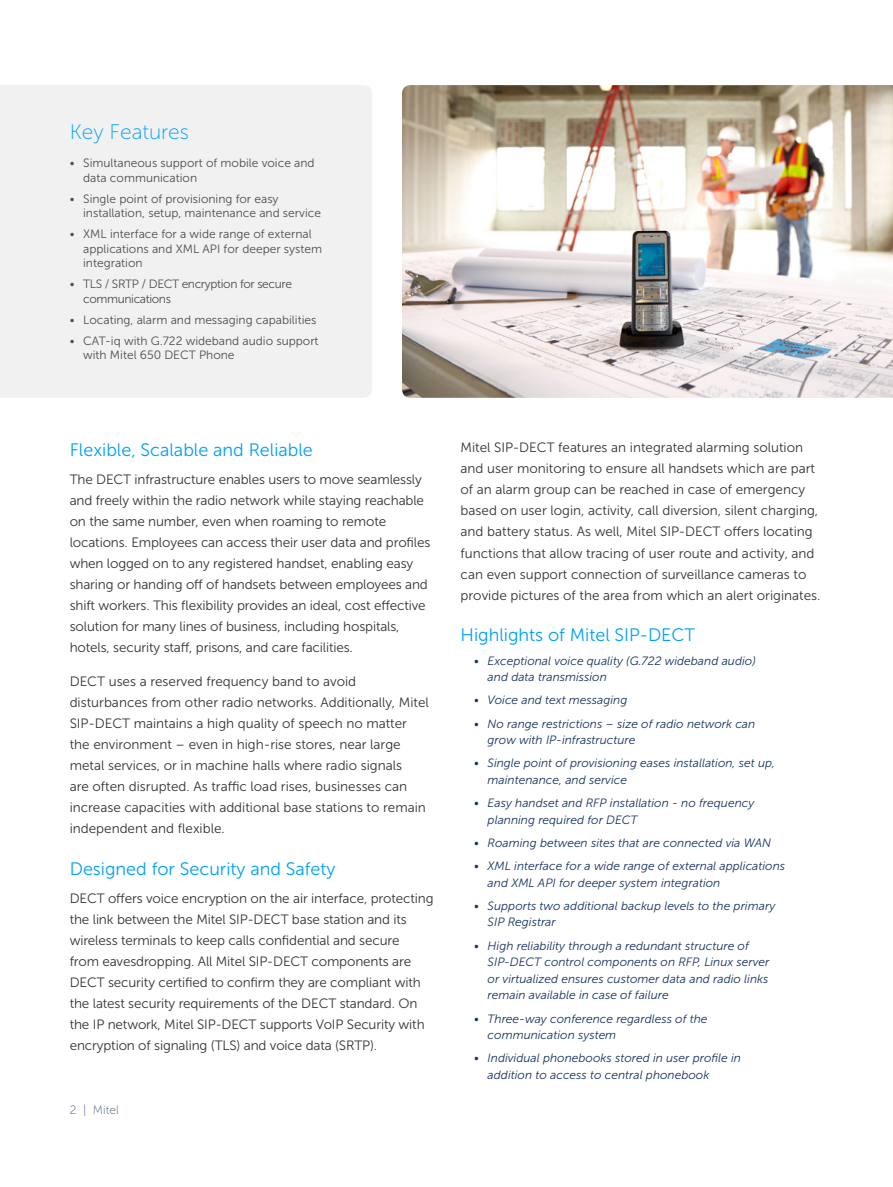
<style>
.page{position:relative;width:893px;height:1187px;background:#fff}
.page>*{position:absolute;margin:0;border:0;box-sizing:border-box;transform-origin:0 0}
.t1{font:21px "Museo Sans 100";color:#00a1f4}
.t2{font:18px "Museo Sans 300";color:#00a1f4}
.t3{font:13.5px/21px "Museo Sans 300";letter-spacing:-.01em;color:#333}
.t4{font:italic 12px/16.5px "Museo Sans 300";color:#15325f}
.t5{font:12px/14.4px "Museo Sans 300";color:#4d4d4d}
.t6{font:12px/14.4px "Museo Sans 300";letter-spacing:-.03em;color:#4d4d4d}
.t7{font:12px "Museo Sans 100";color:#445b7f}
</style>
<div class="page">
<div style="left:0;top:85px;width:372px;height:313px;background:#f1f1f2"></div>
<img style="left:402px;top:85px;width:491px;height:313px">
<h1 class="t1" style="left:70px;top:121px;width:121px">Key Features</h1>
<p class="t5" style="left:83px;top:156px;width:233px;text-indent:-14px">• Simultaneous support of mobile voice and data communication</p>
<p class="t5" style="left:83px;top:191px;width:239px;text-indent:-14px">• Single point of provisioning for easy installation, setup, maintenance and service</p>
<p class="t5" style="left:83px;top:227px;width:240px;text-indent:-14px">• XML interface for a wide range of external applications and XML API for deeper system integration</p>
<p class="t6" style="left:83px;top:277px;width:210px;text-indent:-14px">• TLS / SRTP / DECT encryption for secure communications</p>
<p class="t5" style="left:70px;top:312px;width:248px">• Locating, alarm and messaging capabilities</p>
<p class="t5" style="left:83px;top:334px;width:237px;text-indent:-14px">• CAT-iq with G.722 wideband audio support with Mitel 650 DECT Phone</p>
<h2 class="t2" style="left:70px;top:440px;width:245px">Flexible, Scalable and Reliable</h2>
<p class="t3" style="left:70px;top:468px;width:362px">The DECT infrastructure enables users to move seamlessly and freely within the radio network while staying reachable on the same number, even when roaming to remote locations. Employees can access their user data and profiles when logged on to any registered handset, enabling easy sharing or handing off of handsets between employees and shift workers. This flexibility provides an ideal, cost effective solution for many lines of business, including hospitals, hotels, security staff, prisons, and care facilities.</p>
<p class="t3" style="left:70px;top:671px;width:361px">DECT uses a reserved frequency band to avoid disturbances from other radio networks. Additionally, Mitel SIP-DECT maintains a high quality of speech no matter the environment – even in high-rise stores, near large metal services, or in machine halls where radio signals<br>are often disrupted. As traffic load rises, businesses can increase capacities with additional base stations to remain independent and flexible.</p>
<h2 class="t2" style="left:70px;top:859px;width:267px">Designed for Security and Safety</h2>
<p class="t3" style="left:70px;top:887px;width:365px">DECT offers voice encryption on the air interface, protecting the link between the Mitel SIP-DECT base station and its wireless terminals to keep calls confidential and secure<br>from eavesdropping. All Mitel SIP-DECT components are DECT security certified to confirm they are compliant with the latest security requirements of the DECT standard. On the IP network, Mitel SIP-DECT supports VoIP Security with encryption of signaling (TLS) and voice data (SRTP).</p>
<p class="t7" style="left:70px;top:1103px;width:51px">2 | Mitel</p>
<p class="t3" style="left:461px;top:437px;width:361px">Mitel SIP-DECT features an integrated alarming solution and user monitoring to ensure all handsets which are part of an alarm group can be reached in case of emergency based on user login, activity, call diversion, silent charging, and battery status. As well, Mitel SIP-DECT offers locating functions that allow tracing of user route and activity, and can even support connection of surveillance cameras to provide pictures of the area from which an alert originates.</p>
<h2 class="t2" style="left:461px;top:625px;width:236px">Highlights of Mitel SIP-DECT</h2>
<p class="t4" style="left:488px;top:652px;width:270px;text-indent:-14px">• Exceptional voice quality (G.722 wideband audio) and data transmission</p>
<p class="t4" style="left:474px;top:692px;width:155px">• Voice and text messaging</p>
<p class="t4" style="left:488px;top:715px;width:269px;text-indent:-14px">• No range restrictions – size of radio network can grow with IP-infrastructure</p>
<p class="t4" style="left:488px;top:755px;width:289px;text-indent:-14px">• Single point of provisioning eases installation, set up, maintenance, and service</p>
<p class="t4" style="left:488px;top:794px;width:268px;text-indent:-14px">• Easy handset and RFP installation - no frequency planning required for DECT</p>
<p class="t4" style="left:474px;top:834px;width:298px">• Roaming between sites that are connected via WAN</p>
<p class="t4" style="left:488px;top:857px;width:299px;text-indent:-14px">• XML interface for a wide range of external applications and XML API for deeper system integration</p>
<p class="t4" style="left:488px;top:897px;width:289px;text-indent:-14px">• Supports two additional backup levels to the primary<br>SIP Registrar</p>
<p class="t4" style="left:488px;top:937px;width:283px;text-indent:-14px">• High reliability through a redundant structure of SIP-DECT control components on RFP, Linux server or virtualized ensures customer data and radio links remain available in case of failure</p>
<p class="t4" style="left:488px;top:1010px;width:221px;text-indent:-14px">• Three-way conference regardless of the communication system</p>
<p class="t4" style="left:488px;top:1049px;width:255px;text-indent:-14px">• Individual phonebooks stored in user profile in addition to access to central phonebook</p>
</div>
